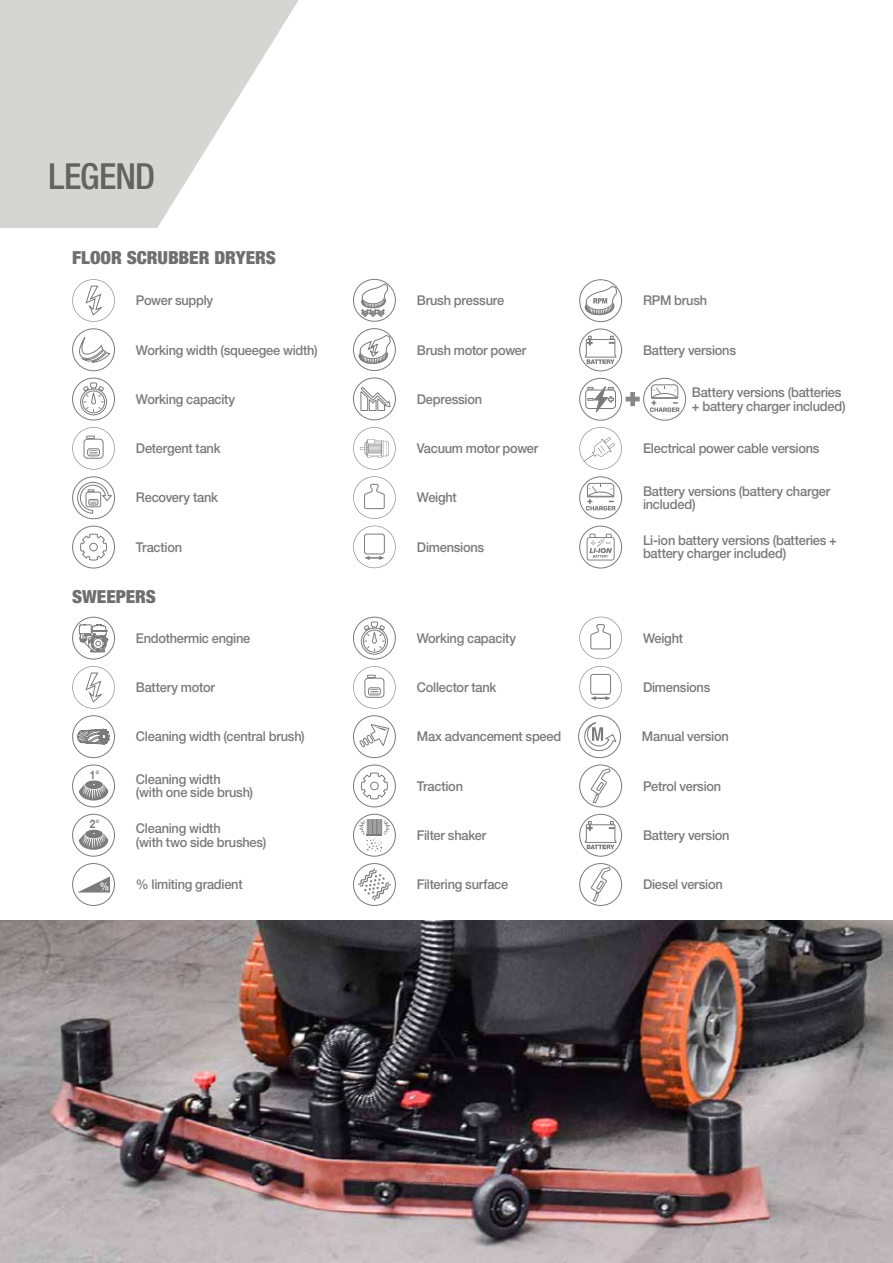
<style>
.page{position:relative;width:893px;height:1263px;background:#fff}
.page>*{position:absolute;margin:0;border:0;box-sizing:border-box;transform-origin:0 0}
.t1{font:500 condensed 36px "Helvetica Neue LT Pro";letter-spacing:-.025em;color:#646363}
.t2{font:900 condensed 18px "Helvetica Neue LT Pro";letter-spacing:-.005em;color:#706f6f;scale:1.05 1}
.t3{font:500 13.5px/13.5px "Helvetica Neue LT Pro";letter-spacing:-.02em;color:#7c7b7b;scale:.95 1}
.t4{font:700 11.7px "Helvetica Neue";color:#7c7b7b;scale:.85 1}
</style>
<div class="page">
<svg style="left:579px;top:427px;width:43px;height:43px"></svg>
<svg style="left:584px;top:454px;width:10px;height:7px"></svg>
<svg style="left:72px;top:279px;width:43px;height:43px"></svg>
<svg style="left:74px;top:337px;width:36px;height:30px"></svg>
<div style="left:72px;top:328px;width:43px;height:43px;border:1px solid #7c7b7b;border-radius:50%"></div>
<svg style="left:80px;top:382px;width:27px;height:33px"></svg>
<div style="left:72px;top:378px;width:43px;height:42px;border:1px solid #7c7b7b;border-radius:50%"></div>
<svg style="left:72px;top:427px;width:43px;height:43px"></svg>
<svg style="left:77px;top:482px;width:35px;height:32px"></svg>
<div style="left:72px;top:476px;width:43px;height:43px;border:1px solid #7c7b7b;border-radius:50%"></div>
<svg style="left:80px;top:533px;width:27px;height:28px"></svg>
<div style="left:72px;top:526px;width:43px;height:42px;border:1px solid #7c7b7b;border-radius:50%"></div>
<svg style="left:585px;top:336px;width:31px;height:28px"></svg>
<div style="left:579px;top:329px;width:43px;height:42px;border:1px solid #7c7b7b;border-radius:50%"></div>
<svg style="left:586px;top:483px;width:29px;height:27px"></svg>
<div style="left:579px;top:476px;width:43px;height:43px;border:1px solid #7c7b7b;border-radius:50%"></div>
<svg style="left:587px;top:534px;width:28px;height:26px"></svg>
<div style="left:579px;top:526px;width:43px;height:42px;border:1px solid #7c7b7b;border-radius:50%"></div>
<svg style="left:585px;top:286px;width:32px;height:29px"></svg>
<div style="left:579px;top:279px;width:43px;height:43px;border:1px solid #7c7b7b;border-radius:50%"></div>
<svg style="left:361px;top:284px;width:27px;height:33px"></svg>
<div style="left:353px;top:279px;width:43px;height:43px;border:1px solid #7c7b7b;border-radius:50%"></div>
<svg style="left:358px;top:335px;width:33px;height:29px"></svg>
<div style="left:353px;top:328px;width:43px;height:43px;border:1px solid #7c7b7b;border-radius:50%"></div>
<svg style="left:360px;top:387px;width:31px;height:25px"></svg>
<div style="left:353px;top:378px;width:43px;height:42px;border:1px solid #7c7b7b;border-radius:50%"></div>
<svg style="left:353px;top:427px;width:43px;height:43px"></svg>
<svg style="left:353px;top:476px;width:43px;height:43px"></svg>
<svg style="left:353px;top:526px;width:43px;height:42px"></svg>
<svg style="left:585px;top:385px;width:31px;height:28px"></svg>
<div style="left:579px;top:378px;width:43px;height:42px;border:1px solid #7c7b7b;border-radius:50%"></div>
<svg style="left:626px;top:392px;width:14px;height:14px"></svg>
<svg style="left:650px;top:384px;width:29px;height:28px"></svg>
<div style="left:643px;top:378px;width:43px;height:42px;border:1px solid #7c7b7b;border-radius:50%"></div>
<svg style="left:79px;top:620px;width:29px;height:32px"></svg>
<div style="left:72px;top:617px;width:43px;height:42px;border:1px solid #7c7b7b;border-radius:50%"></div>
<svg style="left:361px;top:622px;width:27px;height:33px"></svg>
<div style="left:353px;top:617px;width:43px;height:42px;border:1px solid #7c7b7b;border-radius:50%"></div>
<svg style="left:77px;top:729px;width:33px;height:15px"></svg>
<div style="left:72px;top:715px;width:43px;height:43px;border:1px solid #7c7b7b;border-radius:50%"></div>
<svg style="left:360px;top:724px;width:29px;height:23px"></svg>
<div style="left:353px;top:715px;width:43px;height:43px;border:1px solid #7c7b7b;border-radius:50%"></div>
<svg style="left:584px;top:722px;width:33px;height:30px"></svg>
<div style="left:578px;top:715px;width:43px;height:43px;border:1px solid #7c7b7b;border-radius:50%"></div>
<svg style="left:79px;top:780px;width:29px;height:20px"></svg>
<div style="left:72px;top:765px;width:43px;height:42px;border:1px solid #7c7b7b;border-radius:50%"></div>
<svg style="left:361px;top:772px;width:27px;height:28px"></svg>
<div style="left:353px;top:765px;width:43px;height:42px;border:1px solid #7c7b7b;border-radius:50%"></div>
<svg style="left:590px;top:768px;width:21px;height:36px"></svg>
<div style="left:579px;top:765px;width:43px;height:42px;border:1px solid #7c7b7b;border-radius:50%"></div>
<svg style="left:79px;top:830px;width:29px;height:20px"></svg>
<div style="left:72px;top:814px;width:43px;height:42px;border:1px solid #7c7b7b;border-radius:50%"></div>
<svg style="left:358px;top:819px;width:32px;height:32px"></svg>
<div style="left:353px;top:814px;width:43px;height:42px;border:1px solid #7c7b7b;border-radius:50%"></div>
<svg style="left:585px;top:821px;width:31px;height:28px"></svg>
<div style="left:579px;top:814px;width:43px;height:42px;border:1px solid #7c7b7b;border-radius:50%"></div>
<svg style="left:78px;top:876px;width:32px;height:16px"></svg>
<div style="left:72px;top:863px;width:43px;height:43px;border:1px solid #7c7b7b;border-radius:50%"></div>
<svg style="left:358px;top:868px;width:33px;height:33px"></svg>
<div style="left:353px;top:863px;width:43px;height:43px;border:1px solid #7c7b7b;border-radius:50%"></div>
<svg style="left:590px;top:867px;width:21px;height:35px"></svg>
<div style="left:579px;top:863px;width:43px;height:43px;border:1px solid #7c7b7b;border-radius:50%"></div>
<svg style="left:579px;top:617px;width:43px;height:42px"></svg>
<svg style="left:579px;top:666px;width:43px;height:42px"></svg>
<svg style="left:72px;top:666px;width:43px;height:43px"></svg>
<svg style="left:353px;top:666px;width:43px;height:43px"></svg>
<img style="left:0;top:921px;width:892px;height:342px">
<svg style="left:0;top:0;width:299px;height:228px;fill:#d5d5d4"></svg>
<hr style="left:892px;top:921px;width:1px;height:342px;background:#878787">
<h1 class="t1" style="left:49px;top:155px;width:108px">LEGEND</h1>
<h2 class="t2" style="left:72px;top:246px;width:195px">FLOOR SCRUBBER DRYERS</h2>
<p class="t3" style="left:136px;top:294px;width:83px">Power supply</p>
<p class="t3" style="left:136px;top:343px;width:193px">Working width (squeegee width)</p>
<p class="t3" style="left:136px;top:392px;width:106px">Working capacity</p>
<p class="t3" style="left:136px;top:441px;width:91px">Detergent tank</p>
<p class="t3" style="left:136px;top:491px;width:88px">Recovery tank</p>
<p class="t3" style="left:136px;top:540px;width:50px">Traction</p>
<p class="t3" style="left:417px;top:294px;width:94px">Brush pressure</p>
<p class="t3" style="left:643px;top:294px;width:69px">RPM brush</p>
<p class="t3" style="left:417px;top:343px;width:117px">Brush motor power</p>
<p class="t3" style="left:417px;top:392px;width:70px">Depression</p>
<p class="t3" style="left:417px;top:441px;width:129px">Vacuum motor power</p>
<p class="t3" style="left:417px;top:491px;width:44px">Weight</p>
<p class="t3" style="left:417px;top:540px;width:72px">Dimensions</p>
<p class="t3" style="left:643px;top:343px;width:99px">Battery versions</p>
<p class="t3" style="left:692px;top:385px;width:163px">Battery versions (batteries + battery charger included)</p>
<p class="t3" style="left:643px;top:441px;width:187px">Electrical power cable versions</p>
<p class="t3" style="left:643px;top:484px;width:199px">Battery versions (battery charger included)</p>
<p class="t3" style="left:643px;top:533px;width:206px">Li-ion battery versions (batteries + battery charger included)</p>
<h2 class="t2" style="left:72px;top:585px;width:81px">SWEEPERS</h2>
<p class="t3" style="left:136px;top:631px;width:122px">Endothermic engine</p>
<p class="t3" style="left:417px;top:631px;width:106px">Working capacity</p>
<p class="t3" style="left:643px;top:631px;width:44px">Weight</p>
<p class="t4" style="left:90px;top:765px;width:13px">1°</p>
<p class="t4" style="left:90px;top:814px;width:13px">2°</p>
<p class="t3" style="left:136px;top:680px;width:85px">Battery motor</p>
<p class="t3" style="left:417px;top:680px;width:85px">Collector tank</p>
<p class="t3" style="left:643px;top:680px;width:72px">Dimensions</p>
<p class="t3" style="left:136px;top:730px;width:179px">Cleaning width (central brush)</p>
<p class="t3" style="left:417px;top:730px;width:154px">Max advancement speed</p>
<p class="t3" style="left:642px;top:730px;width:93px">Manual version</p>
<p class="t3" style="left:136px;top:772px;width:125px">Cleaning width<br>(with one side brush)</p>
<p class="t3" style="left:417px;top:779px;width:50px">Traction</p>
<p class="t3" style="left:643px;top:779px;width:84px">Petrol version</p>
<p class="t3" style="left:136px;top:821px;width:139px">Cleaning width<br>(with two side brushes)</p>
<p class="t3" style="left:417px;top:828px;width:75px">Filter shaker</p>
<p class="t3" style="left:643px;top:828px;width:93px">Battery version</p>
<p class="t3" style="left:136px;top:877px;width:114px">% limiting gradient</p>
<p class="t3" style="left:417px;top:877px;width:98px">Filtering surface</p>
<p class="t3" style="left:643px;top:877px;width:85px">Diesel version</p>
</div>
